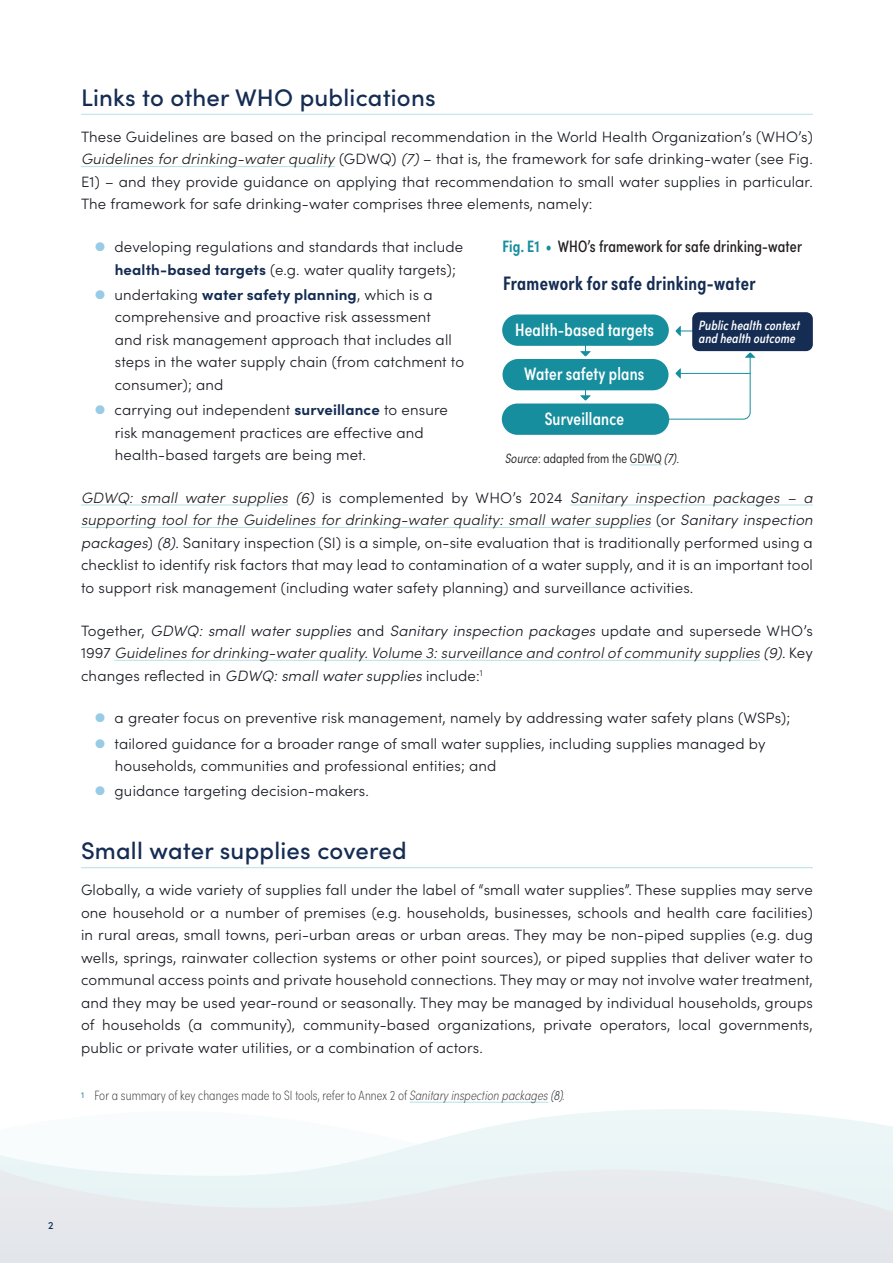
<style>
.page{position:relative;width:893px;height:1263px;background:#fff}
.page>*{position:absolute;margin:0;border:0;box-sizing:border-box;transform-origin:0 0}
.H3_1__Sofia_Pro__ES{font:500 24px "Sofia Pro";letter-spacing:.01em;color:#152c53}
.Figure_H1{font:600 19.5px "Sofia Pro Condensed";letter-spacing:.02em;color:#152c53}
.Box_Figure_Body{font:500 18px "Sofia Pro Condensed";letter-spacing:.01em;color:#fff}
.Figure_Caption{font:16.5px "Sofia Pro Condensed";letter-spacing:.01em;color:#231f20}
.Body__Sofia_Pro{font:300 15px/22.5px "Sofia Pro";letter-spacing:.01em;color:#171a21}
.Body__Sofia_Pro-2{font:italic 300 15px/22.5px "Sofia Pro";letter-spacing:.01em;color:#231f20;text-align:justify}
.t1{font:200 13.5px "Sofia Pro Condensed";letter-spacing:.01em;color:#3e3e3f}
.Body__Sofia_Pro-3{font:italic 500 13.5px/13.5px "Sofia Pro Condensed";letter-spacing:.01em;color:#fff}
.Case_Study_figure_source{font:300 13.5px "Sofia Pro Condensed";letter-spacing:.01em;color:#231f20}
.t2{font:500 10.5px "Sofia Pro";color:#152c53}
.s1{font-style:italic;color:#231f20}
.s2{font-style:italic}
.s3{font-weight:600;color:#98cbe6}
.s4{font-weight:700;color:#152c53}
.s5{font-style:normal;color:#171a21}
.s6{color:#171a21}
.s7{font-weight:600;color:#168e9e}
.s8{font-style:italic;color:#171a21}
</style>
<div class="page">
<svg style="left:0;top:1109px;width:893px;height:56px"></svg>
<svg style="left:0;top:1165px;width:893px;height:98px;background:#e6eaee"></svg>
<hr style="left:81px;top:114px;width:732px;height:1px;background:#b4e1e7">
<hr style="left:81px;top:166px;width:254px;height:1px;background:#b4e1e7">
<hr style="left:81px;top:505px;width:207px;height:1px;background:#b4e1e7">
<hr style="left:570px;top:505px;width:243px;height:1px;background:#b4e1e7">
<hr style="left:81px;top:527px;width:570px;height:1px;background:#b4e1e7">
<hr style="left:114px;top:660px;width:646px;height:1px;background:#b4e1e7">
<hr style="left:81px;top:867px;width:732px;height:1px;background:#b4e1e7">
<hr style="left:410px;top:1102px;width:138px;height:1px;background:#b4e1e7">
<div style="left:502px;top:314px;width:167px;height:32px;background:#168e9e;border-radius:16px"></div>
<div style="left:502px;top:359px;width:166px;height:31px;background:#168e9e;border-radius:16px"></div>
<div style="left:502px;top:403px;width:167px;height:32px;background:#168e9e;border-radius:16px"></div>
<div style="left:692px;top:312px;width:121px;height:39px;background:#152c53;border-radius:7px"></div>
<svg style="left:633px;top:352px;width:122px;height:68px"></svg>
<svg style="left:675px;top:326px;width:18px;height:10px"></svg>
<hr style="left:630px;top:464px;width:32px;height:1px;background:#b4e1e7">
<svg style="left:580px;top:345px;width:11px;height:11px"></svg>
<svg style="left:580px;top:390px;width:11px;height:11px"></svg>
<p class="H3_1__Sofia_Pro__ES" style="left:81px;top:80px;width:356px">Links to other WHO publications</p>
<p class="Body__Sofia_Pro" style="left:81px;top:124px;width:733px;text-align:justify">These Guidelines are based on the principal recommendation in the World Health Organization’s (WHO’s)<br><span class="s1">Guidelines for drinking-water quality</span> (GDWQ) <span class="s2">(7)</span> – that is, the framework for safe drinking-water (see Fig.<br>E1) – and they provide guidance on applying that recommendation to small water supplies in particular.<br>The framework for safe drinking-water comprises three elements, namely:</p>
<p class="Body__Sofia_Pro" style="left:115px;top:235px;width:350px;text-indent:-20px"><span class="s3">⬤</span> developing regulations and standards that include <span class="s4">health-based targets</span> (e.g. water quality targets);</p>
<p class="Body__Sofia_Pro" style="left:115px;top:282px;width:351px;text-indent:-20px"><span class="s3">⬤</span> undertaking <span class="s4">water safety planning</span>, which is a comprehensive and proactive risk assessment<br>and risk management approach that includes all steps in the water supply chain (from catchment to consumer); and</p>
<p class="Body__Sofia_Pro" style="left:115px;top:398px;width:335px;text-indent:-20px"><span class="s3">⬤</span> carrying out independent <span class="s4">surveillance</span> to ensure risk management practices are effective and health-based targets are being met.</p>
<p class="Body__Sofia_Pro" style="left:81px;top:485px;width:733px;text-align:justify"><span class="s1">GDWQ: small water supplies</span> <span class="s2">(6)</span> is complemented by WHO’s 2024 <span class="s1">Sanitary inspection packages – a supporting tool for the Guidelines for drinking-water quality: small water supplies</span> (or <span class="s2">Sanitary inspection packages</span>) <span class="s2">(8)</span>. Sanitary inspection (SI) is a simple, on-site evaluation that is traditionally performed using a checklist to identify risk factors that may lead to contamination of a water supply, and it is an important tool to support risk management (including water safety planning) and surveillance activities.</p>
<p class="Body__Sofia_Pro-2" style="left:81px;top:618px;width:733px"><span class="s5">Together,</span> <span class="s6">GDWQ: small water supplies</span> <span class="s5">and</span> <span class="s6">Sanitary inspection packages</span> <span class="s5">update and supersede WHO’s 1997</span> Guidelines for drinking-water quality. Volume 3: surveillance and control of community supplies <span class="s6">(9)</span><span class="s5">. Key changes reflected in</span> <span class="s6">GDWQ: small water supplies</span> <span class="s5">include:</span><sup>1</sup></p>
<p class="Body__Sofia_Pro" style="left:94px;top:706px;width:697px"><span class="s3">⬤</span> a greater focus on preventive risk management, namely by addressing water safety plans (WSPs);</p>
<p class="Body__Sofia_Pro" style="left:115px;top:731px;width:652px;text-indent:-20px"><span class="s3">⬤</span> tailored guidance for a broader range of small water supplies, including supplies managed by households, communities and professional entities; and</p>
<p class="Body__Sofia_Pro" style="left:94px;top:779px;width:276px"><span class="s3">⬤</span> guidance targeting decision-makers.</p>
<p class="Figure_Caption" style="left:502px;top:234px;width:301px"><span class="s7">Fig. E1 •</span> WHO’s framework for safe drinking-water</p>
<p class="Figure_H1" style="left:503px;top:268px;width:254px">Framework for safe drinking-water</p>
<p class="Body__Sofia_Pro-3" style="left:699px;top:317px;width:103px">Public health context and health outcome</p>
<p class="Box_Figure_Body" style="left:515px;top:316px;width:140px">Health-based targets</p>
<p class="Box_Figure_Body" style="left:524px;top:361px;width:122px">Water safety plans</p>
<p class="Box_Figure_Body" style="left:545px;top:405px;width:81px">Surveillance</p>
<p class="Case_Study_figure_source" style="left:505px;top:448px;width:175px"><span class="s2">Source</span>: adapted from the GDWQ <span class="s8">(7)</span>.</p>
<p class="H3_1__Sofia_Pro__ES" style="left:81px;top:833px;width:327px">Small water supplies covered</p>
<p class="Body__Sofia_Pro" style="left:81px;top:878px;width:733px;text-align:justify">Globally, a wide variety of supplies fall under the label of “small water supplies”. These supplies may serve one household or a number of premises (e.g. households, businesses, schools and health care facilities) in rural areas, small towns, peri-urban areas or urban areas. They may be non-piped supplies (e.g. dug wells, springs, rainwater collection systems or other point sources), or piped supplies that deliver water to communal access points and private household connections. They may or may not involve water treatment, and they may be used year-round or seasonally. They may be managed by individual households, groups of households (a community), community-based organizations, private operators, local governments, public or private water utilities, or a combination of actors.</p>
<p class="t1" style="left:81px;top:1085px;width:485px"><sup>1</sup> For a summary of key changes made to SI tools, refer to Annex 2 of <span class="s2">Sanitary inspection packages</span> <span class="s8">(8)</span><span class="s2">.</span></p>
<p class="t2" style="left:48px;top:1217px;width:7px">2</p>
</div>
